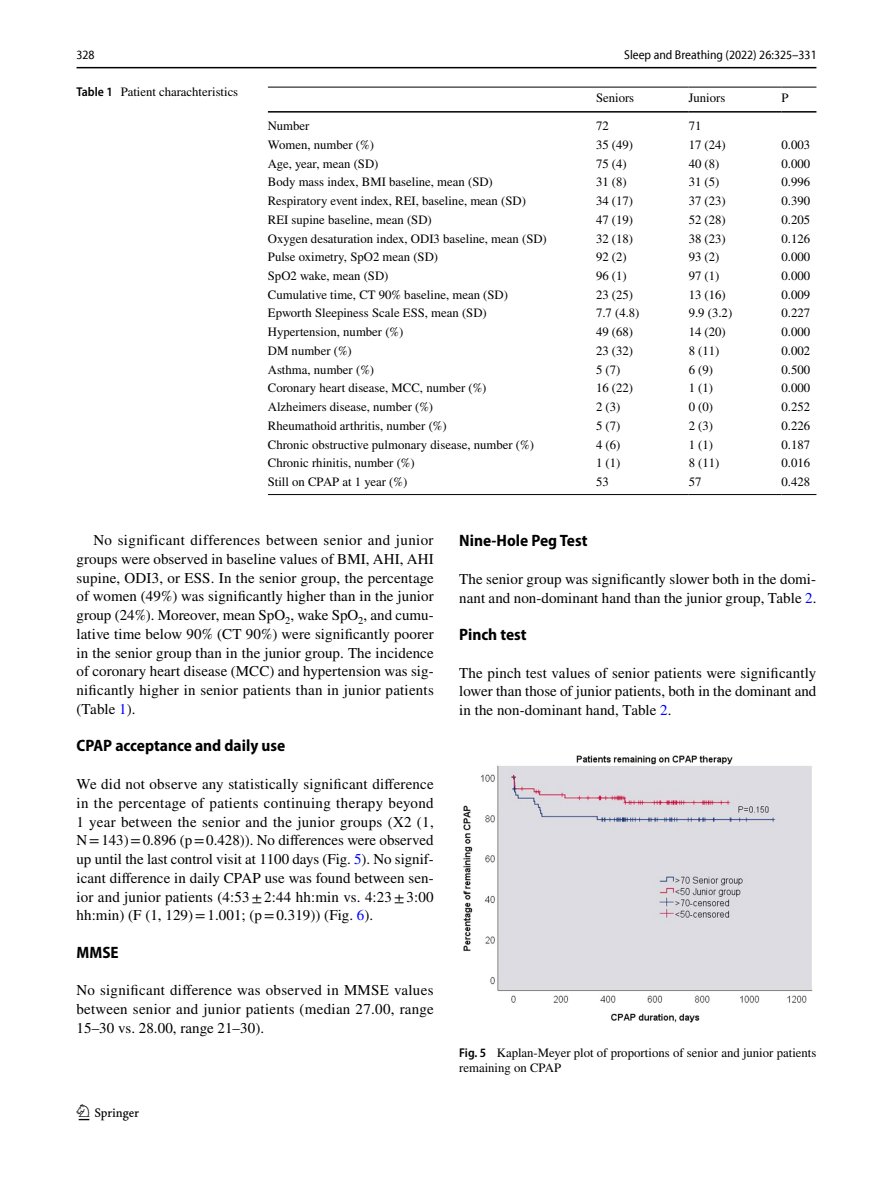
<style>
.page{position:relative;width:893px;height:1187px;background:#fff}
.page>*{position:absolute;margin:0;border:0;box-sizing:border-box;transform-origin:0 0}
.t1{font:22.5px "Springnew Regular 2";color:#000}
.t2{font:700 semi-condensed 16.5px "Myriad Pro";color:#000}
.t3{font:15px/18.8px "STIX";letter-spacing:.005em;color:#000;text-align:justify}
.t4{font:12.75px/15px "STIX";color:#000}
.t5{font:semi-condensed 12.75px "Myriad Pro Unic";color:#000}
.s1{font-family:"Myriad Pro";font-weight:600;font-stretch:semi-condensed}
.s2{color:#00f}
</style>
<div class="page">
<hr style="left:77px;top:67px;width:739px;height:1px;background:#000">
<hr style="left:268px;top:87px;width:328px;height:1px;background:#000">
<hr style="left:268px;top:111px;width:328px;height:2px;background:#000">
<hr style="left:596px;top:87px;width:93px;height:1px;background:#000">
<hr style="left:596px;top:111px;width:93px;height:2px;background:#000">
<hr style="left:689px;top:87px;width:92px;height:1px;background:#000">
<hr style="left:689px;top:111px;width:92px;height:2px;background:#000">
<hr style="left:781px;top:87px;width:35px;height:1px;background:#000">
<hr style="left:781px;top:111px;width:35px;height:2px;background:#000">
<hr style="left:268px;top:494px;width:328px;height:1px;background:#000">
<hr style="left:596px;top:494px;width:93px;height:1px;background:#000">
<hr style="left:689px;top:494px;width:92px;height:1px;background:#000">
<hr style="left:781px;top:494px;width:35px;height:1px;background:#000">
<img style="left:463px;top:755px;width:349px;height:267px">
<p class="t5" style="left:77px;top:50px;width:20px">328</p>
<p class="t5" style="left:624px;top:50px;width:194px">Sleep and Breathing (2022) 26:325–331</p>
<p class="t4" style="left:77px;top:85px;width:163px"><span class="s1">Table 1</span> Patient charachteristics</p>
<p class="t4" style="left:596px;top:91px;width:40px">Seniors</p>
<p class="t4" style="left:689px;top:91px;width:38px">Juniors</p>
<p class="t4" style="left:781px;top:91px;width:9px">P</p>
<p class="t4" style="left:268px;top:119px;width:43px">Number</p>
<p class="t4" style="left:596px;top:119px;width:14px">72</p>
<p class="t4" style="left:689px;top:119px;width:14px">71</p>
<p class="t4" style="left:268px;top:138px;width:108px">Women, number (%)</p>
<p class="t4" style="left:596px;top:138px;width:39px">35 (49)</p>
<p class="t4" style="left:689px;top:138px;width:39px">17 (24)</p>
<p class="t4" style="left:781px;top:138px;width:30px">0.003</p>
<p class="t4" style="left:268px;top:157px;width:112px">Age, year, mean (SD)</p>
<p class="t4" style="left:596px;top:157px;width:32px">75 (4)</p>
<p class="t4" style="left:689px;top:157px;width:32px">40 (8)</p>
<p class="t4" style="left:781px;top:157px;width:30px">0.000</p>
<p class="t4" style="left:268px;top:175px;width:226px">Body mass index, BMI baseline, mean (SD)</p>
<p class="t4" style="left:596px;top:175px;width:32px">31 (8)</p>
<p class="t4" style="left:689px;top:175px;width:32px">31 (5)</p>
<p class="t4" style="left:781px;top:175px;width:30px">0.996</p>
<p class="t4" style="left:268px;top:194px;width:260px">Respiratory event index, REI, baseline, mean (SD)</p>
<p class="t4" style="left:596px;top:194px;width:39px">34 (17)</p>
<p class="t4" style="left:689px;top:194px;width:39px">37 (23)</p>
<p class="t4" style="left:781px;top:194px;width:30px">0.390</p>
<p class="t4" style="left:268px;top:213px;width:165px">REI supine baseline, mean (SD)</p>
<p class="t4" style="left:596px;top:213px;width:39px">47 (19)</p>
<p class="t4" style="left:689px;top:213px;width:39px">52 (28)</p>
<p class="t4" style="left:781px;top:213px;width:30px">0.205</p>
<p class="t4" style="left:268px;top:231px;width:280px">Oxygen desaturation index, ODI3 baseline, mean (SD)</p>
<p class="t4" style="left:596px;top:231px;width:39px">32 (18)</p>
<p class="t4" style="left:689px;top:231px;width:39px">38 (23)</p>
<p class="t4" style="left:781px;top:231px;width:30px">0.126</p>
<p class="t4" style="left:268px;top:250px;width:172px">Pulse oximetry, SpO2 mean (SD)</p>
<p class="t4" style="left:596px;top:250px;width:32px">92 (2)</p>
<p class="t4" style="left:689px;top:250px;width:32px">93 (2)</p>
<p class="t4" style="left:781px;top:250px;width:30px">0.000</p>
<p class="t4" style="left:268px;top:269px;width:122px">SpO2 wake, mean (SD)</p>
<p class="t4" style="left:596px;top:269px;width:32px">96 (1)</p>
<p class="t4" style="left:689px;top:269px;width:32px">97 (1)</p>
<p class="t4" style="left:781px;top:269px;width:30px">0.000</p>
<p class="t4" style="left:268px;top:288px;width:242px">Cumulative time, CT 90% baseline, mean (SD)</p>
<p class="t4" style="left:596px;top:288px;width:39px">23 (25)</p>
<p class="t4" style="left:689px;top:288px;width:39px">13 (16)</p>
<p class="t4" style="left:781px;top:288px;width:30px">0.009</p>
<p class="t4" style="left:268px;top:306px;width:220px">Epworth Sleepiness Scale ESS, mean (SD)</p>
<p class="t4" style="left:596px;top:306px;width:45px">7.7 (4.8)</p>
<p class="t4" style="left:689px;top:306px;width:45px">9.9 (3.2)</p>
<p class="t4" style="left:781px;top:306px;width:30px">0.227</p>
<p class="t4" style="left:268px;top:325px;width:137px">Hypertension, number (%)</p>
<p class="t4" style="left:596px;top:325px;width:39px">49 (68)</p>
<p class="t4" style="left:689px;top:325px;width:39px">14 (20)</p>
<p class="t4" style="left:781px;top:325px;width:30px">0.000</p>
<p class="t4" style="left:268px;top:344px;width:85px">DM number (%)</p>
<p class="t4" style="left:596px;top:344px;width:39px">23 (32)</p>
<p class="t4" style="left:689px;top:344px;width:32px">8 (11)</p>
<p class="t4" style="left:781px;top:344px;width:30px">0.002</p>
<p class="t4" style="left:268px;top:363px;width:108px">Asthma, number (%)</p>
<p class="t4" style="left:596px;top:363px;width:26px">5 (7)</p>
<p class="t4" style="left:689px;top:363px;width:26px">6 (9)</p>
<p class="t4" style="left:781px;top:363px;width:30px">0.500</p>
<p class="t4" style="left:268px;top:381px;width:220px">Coronary heart disease, MCC, number (%)</p>
<p class="t4" style="left:596px;top:381px;width:39px">16 (22)</p>
<p class="t4" style="left:689px;top:381px;width:26px">1 (1)</p>
<p class="t4" style="left:781px;top:381px;width:30px">0.000</p>
<p class="t4" style="left:268px;top:400px;width:167px">Alzheimers disease, number (%)</p>
<p class="t4" style="left:596px;top:400px;width:26px">2 (3)</p>
<p class="t4" style="left:689px;top:400px;width:26px">0 (0)</p>
<p class="t4" style="left:781px;top:400px;width:30px">0.252</p>
<p class="t4" style="left:268px;top:419px;width:180px">Rheumathoid arthritis, number (%)</p>
<p class="t4" style="left:596px;top:419px;width:26px">5 (7)</p>
<p class="t4" style="left:689px;top:419px;width:26px">2 (3)</p>
<p class="t4" style="left:781px;top:419px;width:30px">0.226</p>
<p class="t4" style="left:268px;top:437px;width:267px">Chronic obstructive pulmonary disease, number (%)</p>
<p class="t4" style="left:596px;top:437px;width:26px">4 (6)</p>
<p class="t4" style="left:689px;top:437px;width:26px">1 (1)</p>
<p class="t4" style="left:781px;top:437px;width:30px">0.187</p>
<p class="t4" style="left:268px;top:456px;width:148px">Chronic rhinitis, number (%)</p>
<p class="t4" style="left:596px;top:456px;width:26px">1 (1)</p>
<p class="t4" style="left:689px;top:456px;width:32px">8 (11)</p>
<p class="t4" style="left:781px;top:456px;width:30px">0.016</p>
<p class="t4" style="left:268px;top:475px;width:141px">Still on CPAP at 1 year (%)</p>
<p class="t4" style="left:596px;top:475px;width:14px">53</p>
<p class="t4" style="left:689px;top:475px;width:14px">57</p>
<p class="t4" style="left:781px;top:475px;width:30px">0.428</p>
<p class="t3" style="left:77px;top:531px;width:359px;text-indent:17px">No significant differences between senior and junior groups were observed in baseline values of BMI, AHI, AHI supine, ODI3, or ESS. In the senior group, the percentage of women (49%) was significantly higher than in the junior group (24%). Moreover, mean SpO<sub>2</sub>, wake SpO<sub>2</sub>, and cumu&shy;lative time below 90% (CT 90%) were significantly poorer in the senior group than in the junior group. The incidence of coronary heart disease (MCC) and hypertension was sig&shy;nificantly higher in senior patients than in junior patients (Table <span class="s2">1</span>).</p>
<p class="t2" style="left:77px;top:736px;width:210px">CPAP acceptance and daily use</p>
<p class="t3" style="left:77px;top:775px;width:359px">We did not observe any statistically significant difference in the percentage of patients continuing therapy beyond 1 year between the senior and the junior groups (X2 (1, N=143)=0.896 (p=0.428)). No differences were observed up until the last control visit at 1100 days (Fig. <span class="s2">5</span>). No signif&shy;icant difference in daily CPAP use was found between sen&shy;ior and junior patients (4:53±2:44 hh:min vs. 4:23±3:00 hh:min) (F (1, 129)=1.001; (p=0.319)) (Fig. <span class="s2">6</span>).</p>
<p class="t2" style="left:77px;top:943px;width:44px">MMSE</p>
<p class="t3" style="left:77px;top:981px;width:359px">No significant difference was observed in MMSE values between senior and junior patients (median 27.00, range 15–30 vs. 28.00, range 21–30).</p>
<h1 class="t1" style="left:79px;top:1104px;width:62px">1 3</h1>
<p class="t2" style="left:459px;top:531px;width:130px">Nine‑Hole Peg Test</p>
<p class="t3" style="left:459px;top:570px;width:359px">The senior group was significantly slower both in the domi&shy;nant and non-dominant hand than the junior group, Table <span class="s2">2</span>.</p>
<p class="t2" style="left:459px;top:625px;width:69px">Pinch test</p>
<p class="t3" style="left:459px;top:664px;width:359px">The pinch test values of senior patients were significantly lower than those of junior patients, both in the dominant and in the non-dominant hand, Table <span class="s2">2</span>.</p>
<p class="t4" style="left:459px;top:1046px;width:359px"><span class="s1">Fig. 5</span> Kaplan-Meyer plot of proportions of senior and junior patients remaining on CPAP</p>
</div>
